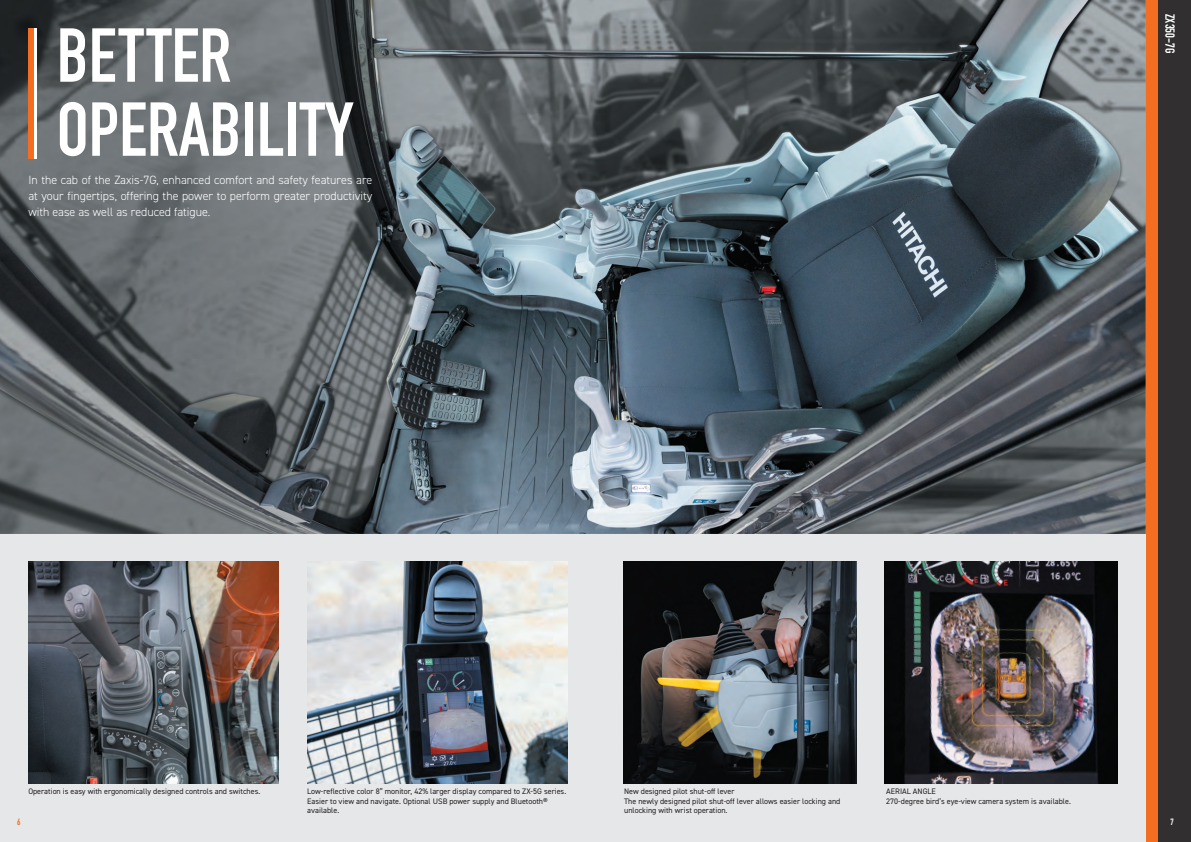
<style>
.page{position:relative;width:1191px;height:842px;background:#fff}
.page>*{position:absolute;margin:0;border:0;box-sizing:border-box;transform-origin:0 0}
.main_title{font:700 75px/74px "DIN Condensed";color:#fff}
.t1{font:700 13px "DIN Condensed";color:#fff}
.main_title_text{font:300 12px/16px "DIN2014";color:#fff;text-align:justify}
.t2{font:700 9px "DIN Condensed";color:#f36e21}
.t3{font:700 9px "DIN Condensed";color:#fff}
.caption_sales_featur{font:8px/9.6px "DIN2014";color:#231f20}
</style>
<div class="page">
<div style="left:1145px;top:0;width:46px;height:842px;background:#f36e21"></div>
<div style="left:1158px;top:0;width:33px;height:842px;background:#312f30"></div>
<div style="left:0;top:534px;width:1145px;height:308px;background:#e6e7e9"></div>
<img style="left:0;top:0;width:1145px;height:534px">
<hr style="left:34px;top:28px;width:3px;height:131px;background:#fff">
<img style="left:28px;top:561px;width:251px;height:222px">
<img style="left:624px;top:561px;width:232px;height:222px">
<img style="left:308px;top:561px;width:259px;height:222px">
<img style="left:884px;top:561px;width:233px;height:222px">
<div style="left:28px;top:28px;width:6px;height:131px;background:#f36e21"></div>
<p class="main_title" style="left:57px;top:18px;width:298px">BETTER<br>OPERABILITY</p>
<p class="main_title_text" style="left:28px;top:172px;width:345px">In the cab of the Zaxis-7G, enhanced comfort and safety features are at your fingertips, offering the power to perform greater productivity with ease as well as reduced fatigue.</p>
<h2 class="t1" style="left:1178px;top:14px;width:41px;rotate:90deg">ZX350-7G</h2>
<p class="caption_sales_featur" style="left:307px;top:786px;width:260px">Low-reflective color 8” monitor, 42% larger display compared to ZX-5G series.<br>Easier to view and navigate. Optional USB power supply and Bluetooth®︎ available.</p>
<p class="caption_sales_featur" style="left:886px;top:786px;width:51px">AERIAL ANGLE</p>
<p class="caption_sales_featur" style="left:28px;top:786px;width:233px">Operation is easy with ergonomically designed controls and switches.</p>
<p class="caption_sales_featur" style="left:624px;top:786px;width:112px">New designed pilot shut-off lever</p>
<p class="caption_sales_featur" style="left:624px;top:796px;width:218px">The newly designed pilot shut-off lever allows easier locking and unlocking with wrist operation.</p>
<p class="caption_sales_featur" style="left:886px;top:796px;width:186px">270-degree bird’s eye-view camera system is available.</p>
<p class="t2" style="left:17px;top:816px;width:5px">6</p>
<p class="t3" style="left:1170px;top:816px;width:5px">7</p>
</div>
